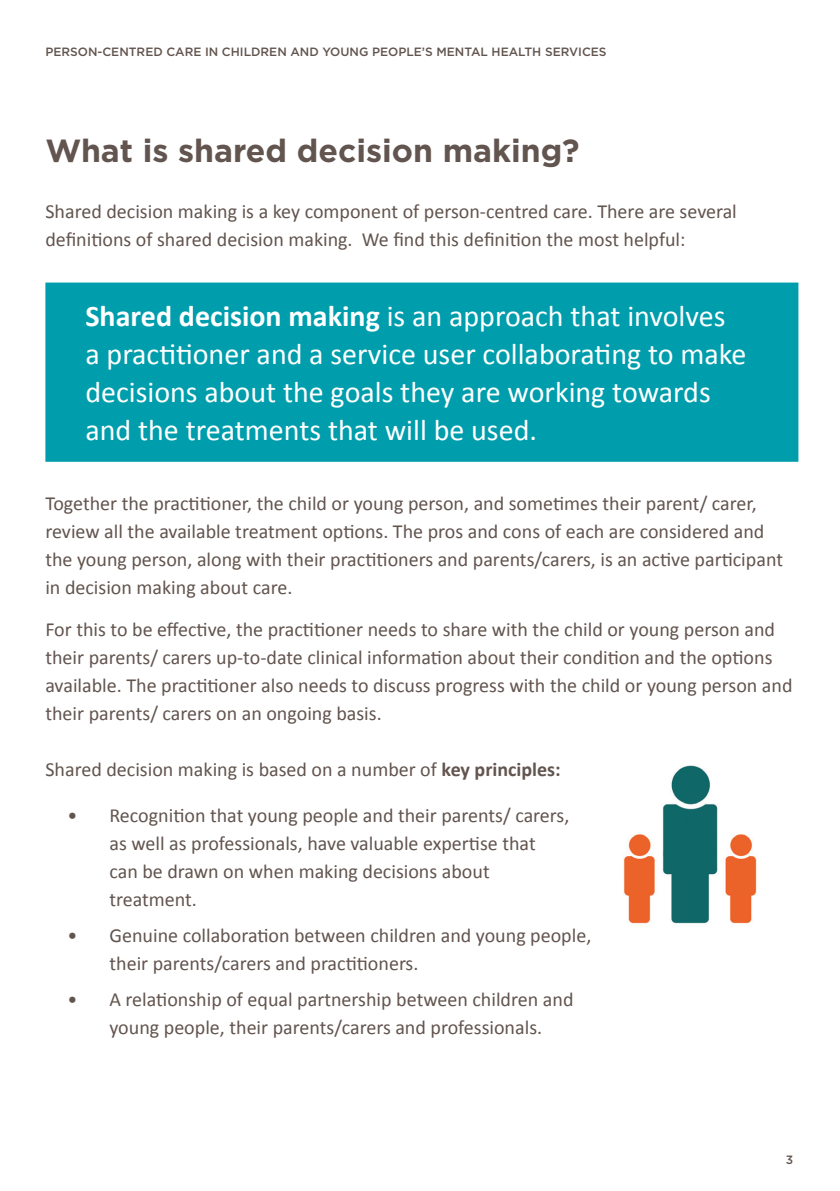
<style>
.page{position:relative;width:840px;height:1191px;background:#fff}
.page>*{position:absolute;margin:0;border:0;box-sizing:border-box;transform-origin:0 0}
.t1{font:700 32px "Gotham";color:#62544e}
.t2{font:30px/38px "Calibri";color:#fff}
.t3{font:20px/28px "Calibri";color:#62544e}
.t4{font:500 12px "Gotham";color:#62544e}
.s1{font-weight:700}
</style>
<div class="page">
<img style="left:623px;top:765px;width:134px;height:159px">
<div style="left:45px;top:282px;width:753px;height:180px;background:#009ead;border:2px solid #009ead"></div>
<p class="t4" style="left:45px;top:44px;width:562px">PERSON-CENTRED CARE IN CHILDREN AND YOUNG PEOPLE’S MENTAL HEALTH SERVICES</p>
<p class="t1" style="left:45px;top:129px;width:535px">What is shared decision making?</p>
<p class="t3" style="left:45px;top:197px;width:692px">Shared decision making is a key component of person-centred care. There are several definitions of shared decision making. We find this definition the most helpful:</p>
<p class="t2" style="left:85px;top:297px;width:662px"><span class="s1">Shared decision making</span> is an approach that involves a practitioner and a service user collaborating to make decisions about the goals they are working towards and the treatments that will be used.</p>
<p class="t3" style="left:45px;top:489px;width:738px">Together the practitioner, the child or young person, and sometimes their parent/ carer, review all the available treatment options. The pros and cons of each are considered and the young person, along with their practitioners and parents/carers, is an active participant in decision making about care.</p>
<p class="t3" style="left:45px;top:615px;width:748px">For this to be effective, the practitioner needs to share with the child or young person and their parents/ carers up-to-date clinical information about their condition and the options available. The practitioner also needs to discuss progress with the child or young person and their parents/ carers on an ongoing basis.</p>
<p class="t3" style="left:45px;top:755px;width:516px">Shared decision making is based on a number of <span class="s1">key principles:</span></p>
<p class="t3" style="left:109px;top:801px;width:461px;text-indent:-42px">• Recognition that young people and their parents/ carers, as well as professionals, have valuable expertise that<br>can be drawn on when making decisions about treatment.</p>
<p class="t3" style="left:109px;top:921px;width:483px;text-indent:-42px">• Genuine collaboration between children and young people, their parents/carers and practitioners.</p>
<p class="t3" style="left:67px;top:985px;width:507px;text-align:center">• A relationship of equal partnership between children and young people, their parents/carers and professionals.</p>
<p class="t4" style="left:785px;top:1151px;width:9px">3</p>
</div>
